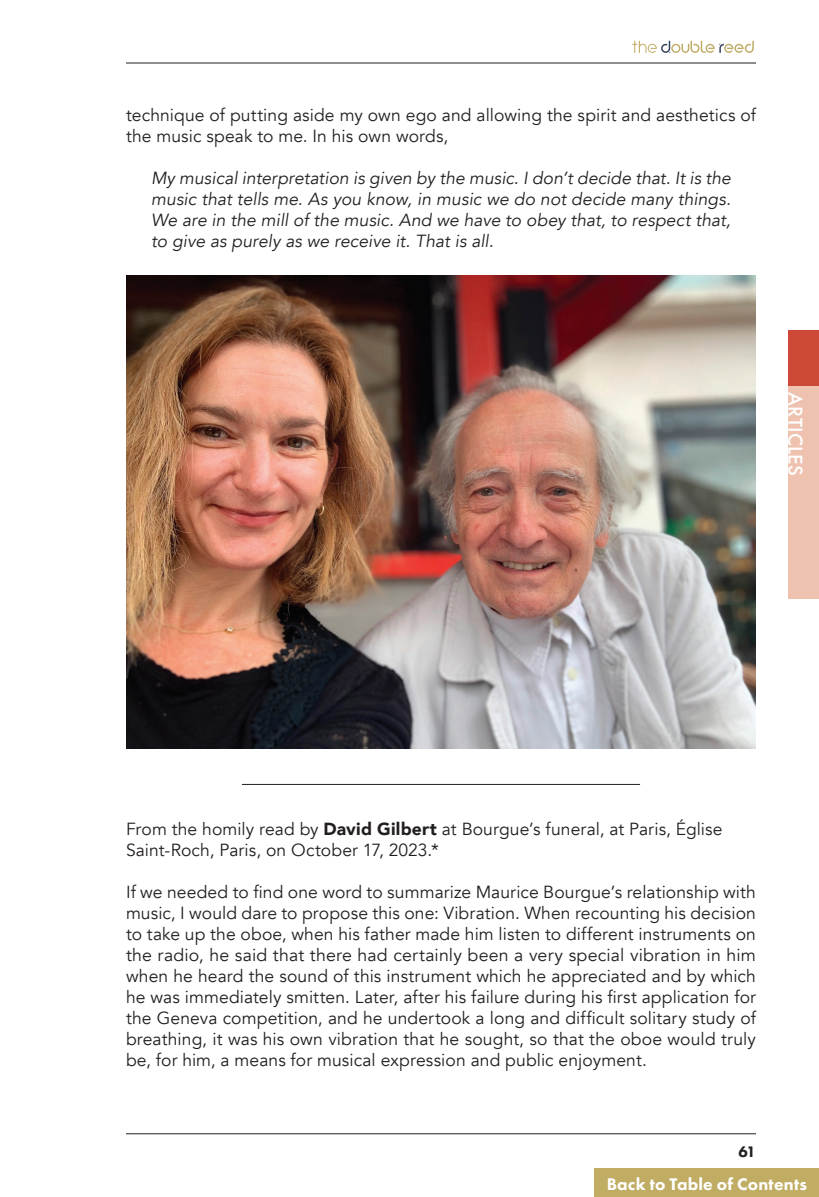
<style>
.page{position:relative;width:819px;height:1197px;background:#fff}
.page>*{position:absolute;margin:0;border:0;box-sizing:border-box;transform-origin:0 0}
.t1{font:500 21px "Futura PT";letter-spacing:.01em;color:#fff}
.Body_Text{font:17.5px/21px "Avenir";letter-spacing:.005em;color:#231f20}
.Body_Text-2{font:italic 17.5px/21px "Avenir";color:#231f20;text-align:justify}
.t2{font:800 17.5px "Futura PT";letter-spacing:.01em;color:#fff}
.t3{font:800 15.75px "Futura PT";color:#231f20}
.s1{font-weight:900}
</style>
<div class="page">
<hr style="left:126px;top:1133px;width:630px;height:1px;background:#231f20">
<hr style="left:126px;top:63px;width:630px;height:1px;background:#231f20">
<svg style="left:632px;top:41px;width:122px;height:12px"></svg>
<img style="left:126px;top:276px;width:630px;height:472px">
<hr style="left:242px;top:784px;width:398px;height:1px;background:#231f20">
<svg style="left:789px;top:331px;width:30px;height:267px;background:#e8a897"></svg>
<div style="left:595px;top:1169px;width:224px;height:28px;background:#c0ac63"></div>
<p class="Body_Text" style="left:126px;top:105px;width:632px">technique of putting aside my own ego and allowing the spirit and aesthetics of the music speak to me. In his own words,</p>
<p class="Body_Text-2" style="left:151px;top:168px;width:581px">My musical interpretation is given by the music. I don’t decide that. It is the music that tells me. As you know, in music we do not decide many things.<br>We are in the mill of the music. And we have to obey that, to respect that, to give as purely as we receive it. That is all.</p>
<p class="t1" style="left:808px;top:392px;width:85px;rotate:90deg">ARTICLES</p>
<p class="Body_Text" style="left:126px;top:819px;width:598px">From the homily read by <span class="s1">David Gilbert</span> at Bourgue’s funeral, at Paris, Église<br>Saint-Roch, Paris, on October 17, 2023.*</p>
<p class="Body_Text" style="left:126px;top:882px;width:632px;text-align:justify">If we needed to find one word to summarize Maurice Bourgue’s relationship with music, I would dare to propose this one: Vibration. When recounting his decision to take up the oboe, when his father made him listen to different instruments on the radio, he said that there had certainly been a very special vibration in him when he heard the sound of this instrument which he appreciated and by which he was immediately smitten. Later, after his failure during his first application for the Geneva competition, and he undertook a long and difficult solitary study of breathing, it was his own vibration that he sought, so that the oboe would truly be, for him, a means for musical expression and public enjoyment.</p>
<p class="t3" style="left:739px;top:1142px;width:19px">61</p>
<p class="t2" style="left:607px;top:1173px;width:202px">Back to Table of Contents</p>
</div>
